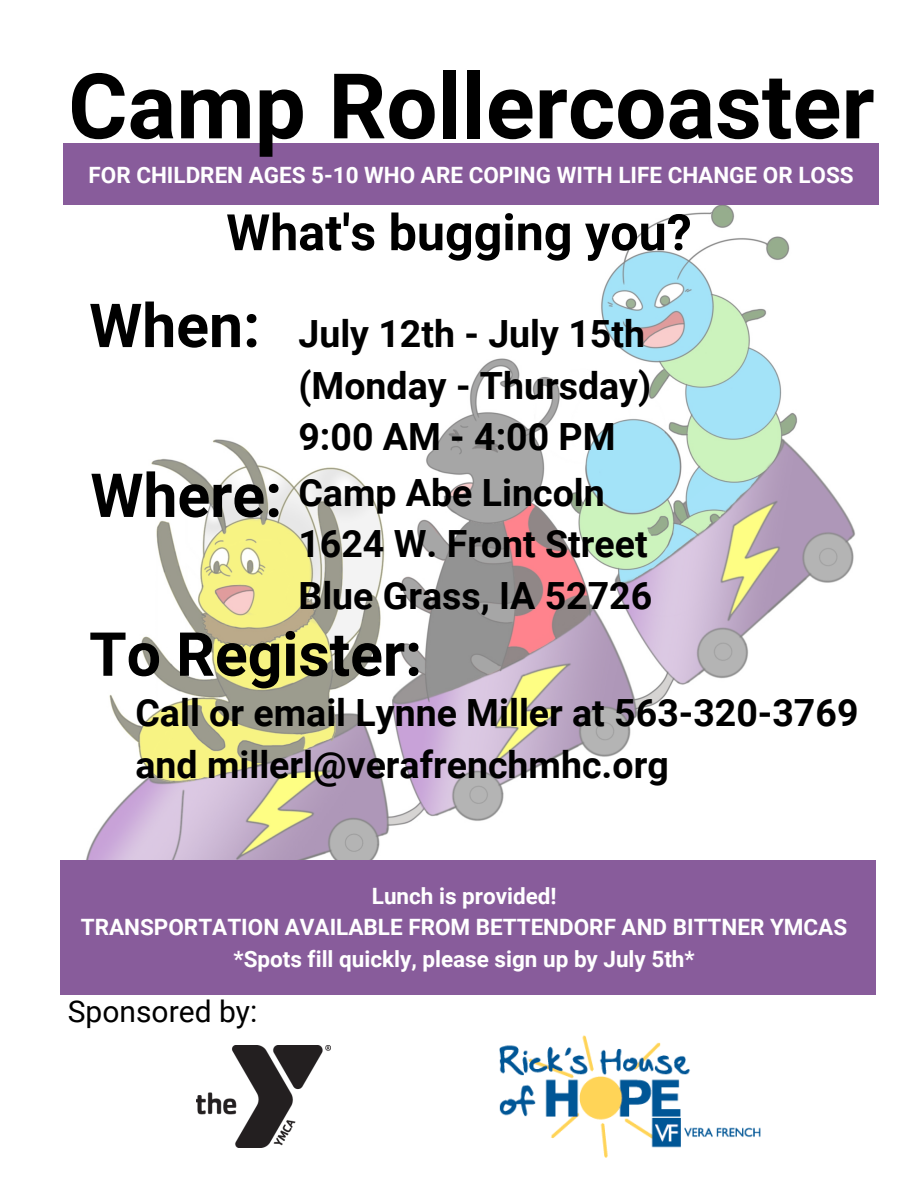
<style>
.page{position:relative;width:918px;height:1188px;background:#fff}
.page>*{position:absolute;margin:0;border:0;box-sizing:border-box;transform-origin:0 0}
.t1{font:700 90.75px "Roboto";color:#000}
.t2{font:700 60.75px "Roboto";color:#000}
.t3{font:700 50.25px "Roboto";color:#000}
.t4{font:700 37.5px/51.8px "Roboto";color:#000}
.t5{font:30px "Roboto";color:#000}
.t6{font:700 22.5px "Roboto";color:#fff}
</style>
<div class="page">
<img style="left:86px;top:205px;width:769px;height:655px">
<div style="left:60px;top:860px;width:816px;height:135px;background:#885c9b"></div>
<img style="left:196px;top:1045px;width:134px;height:103px">
<img style="left:499px;top:1036px;width:261px;height:121px">
<div style="left:63px;top:144px;width:816px;height:61px;background:#885c9b"></div>
<p class="t1" style="left:68px;top:54px;width:808px">Camp Rollercoaster</p>
<p class="t6" style="left:89px;top:162px;width:767px">FOR CHILDREN AGES 5-10 WHO ARE COPING WITH LIFE CHANGE OR LOSS</p>
<p class="t3" style="left:226px;top:204px;width:467px">What's bugging you?</p>
<p class="t2" style="left:89px;top:291px;width:173px">When:</p>
<p class="t2" style="left:90px;top:461px;width:193px">Where:</p>
<p class="t4" style="left:298px;top:308px;width:348px">July 12th - July 15th</p>
<p class="t4" style="left:298px;top:360px;width:354px">(Monday - Thursday)</p>
<p class="t4" style="left:298px;top:412px;width:319px">9:00 AM - 4:00 PM</p>
<p class="t4" style="left:298px;top:467px;width:308px">Camp Abe Lincoln</p>
<p class="t4" style="left:298px;top:519px;width:351px">1624 W. Front Street</p>
<p class="t4" style="left:298px;top:570px;width:355px">Blue Grass, IA 52726</p>
<p class="t2" style="left:89px;top:619px;width:335px">To Register:</p>
<p class="t4" style="left:135px;top:687px;width:725px">Call or email Lynne Miller at 563-320-3769 and millerl@verafrenchmhc.org</p>
<p class="t6" style="left:372px;top:883px;width:186px">Lunch is provided!</p>
<p class="t6" style="left:81px;top:915px;width:768px">TRANSPORTATION AVAILABLE FROM BETTENDORF AND BITTNER YMCAS</p>
<p class="t6" style="left:234px;top:946px;width:463px">*Spots fill quickly, please sign up by July 5th*</p>
<p class="t5" style="left:68px;top:994px;width:191px">Sponsored by:</p>
</div>
